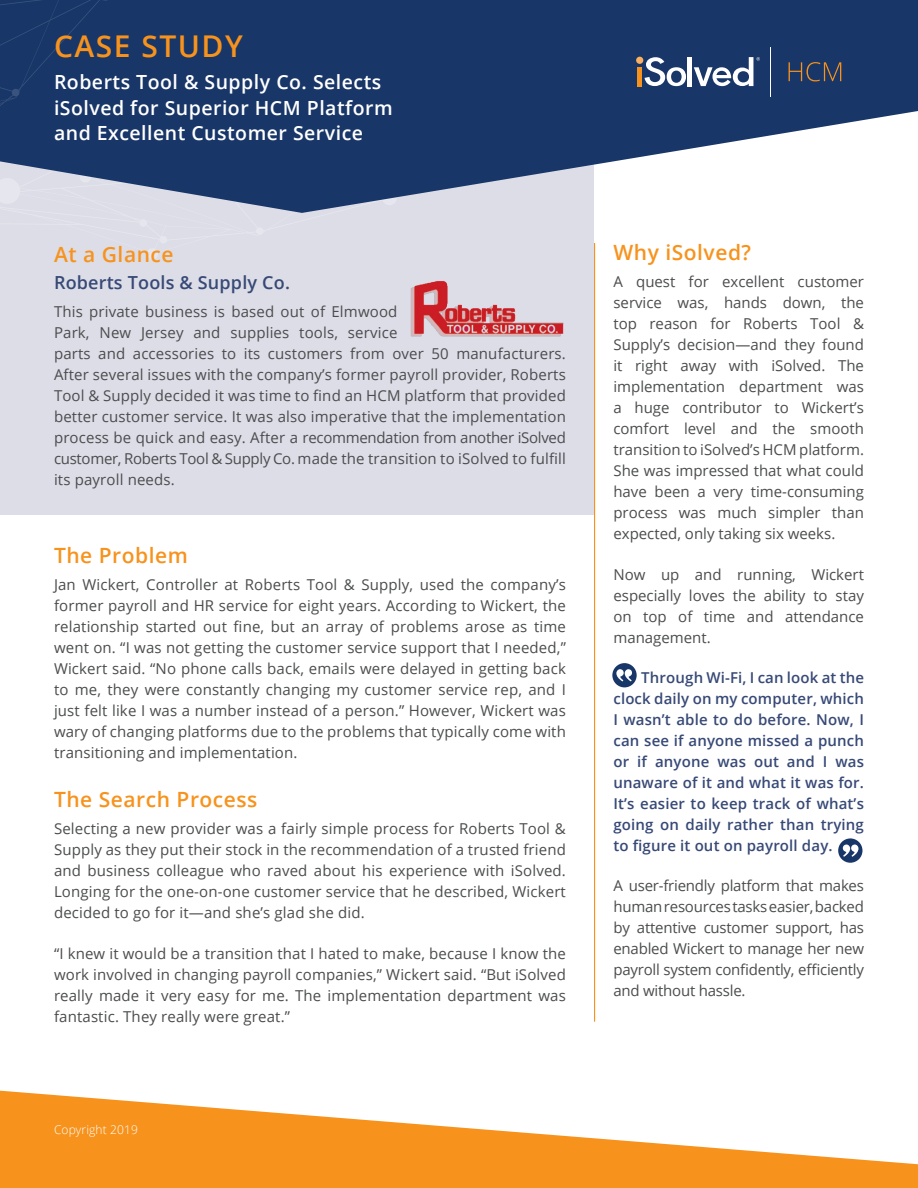
<style>
.page{position:relative;width:918px;height:1188px;background:#fff}
.page>*{position:absolute;margin:0;border:0;box-sizing:border-box;transform-origin:0 0}
.t1{font:600 30px "Open Sans";letter-spacing:.05em;color:#f7931d}
.t2{font:600 21px "Open Sans";letter-spacing:.025em;color:#f7931d}
.t3{font:600 19.5px/25.5px "Open Sans";letter-spacing:.025em;color:#fff}
.t4{font:600 18px "Open Sans";letter-spacing:.01em;color:#374976}
.t5{font:15px/21px "Open Sans";letter-spacing:.01em;color:#4b4c4d;text-align:justify}
.t6{font:600 15px/21px "Open Sans";letter-spacing:.01em;color:#374976;text-align:justify}
.t7{font:300 12px "Open Sans";letter-spacing:.01em;color:#fff}
</style>
<div class="page">
<div style="left:0;top:149px;width:594px;height:365px;background:#dcdde7"></div>
<svg style="left:0;top:1091px;width:918px;height:97px;fill:#f7931d"></svg>
<svg style="left:163px;top:0;width:755px;height:213px;fill:#183668"></svg>
<div style="left:114px;top:0;width:49px;height:190px;background:#183668"></div>
<svg style="left:0;top:0;width:114px;height:181px;background:#233f6f"></svg>
<hr style="left:594px;top:243px;width:1px;height:779px;background:#f7931d">
<svg style="left:838px;top:838px;width:24px;height:25px"></svg>
<svg style="left:612px;top:663px;width:25px;height:24px"></svg>
<hr style="left:771px;top:47px;width:1px;height:50px;background:#fff">
<svg style="left:645px;top:57px;width:41px;height:29px"></svg>
<hr style="left:688px;top:57px;width:4px;height:29px;background:#fff">
<hr style="left:638px;top:67px;width:4px;height:20px;background:#f7931d">
<div style="left:636px;top:57px;width:7px;height:7px;background:#fab05f;border-radius:50%"></div>
<svg style="left:694px;top:57px;width:66px;height:29px"></svg>
<svg style="left:789px;top:62px;width:52px;height:19px"></svg>
<img style="left:410px;top:281px;width:154px;height:56px">
<h1 class="t1" style="left:54px;top:25px;width:190px">CASE STUDY</h1>
<h3 class="t3" style="left:54px;top:69px;width:340px">Roberts Tool &amp; Supply Co. Selects iSolved for Superior HCM Platform and Excellent Customer Service</h3>
<h2 class="t2" style="left:54px;top:240px;width:121px">At a Glance</h2>
<p class="t4" style="left:54px;top:270px;width:237px">Roberts Tools &amp; Supply Co.</p>
<p class="t5" style="left:54px;top:300px;width:513px;text-align:left">This private business is based out of Elmwood<br>Park, New Jersey and supplies tools, service<br>parts and accessories to its customers from over 50 manufacturers.<br>After several issues with the company’s former payroll provider, Roberts Tool &amp; Supply decided it was time to find an HCM platform that provided better customer service. It was also imperative that the implementation process be quick and easy. After a recommendation from another iSolved customer, Roberts Tool &amp; Supply Co. made the transition to iSolved to fulfill its payroll needs.</p>
<h2 class="t2" style="left:54px;top:541px;width:135px">The Problem</h2>
<p class="t5" style="left:54px;top:574px;width:513px">Jan Wickert, Controller at Roberts Tool &amp; Supply, used the company’s former payroll and HR service for eight years. According to Wickert, the relationship started out fine, but an array of problems arose as time went on. “I was not getting the customer service support that I needed,” Wickert said. “No phone calls back, emails were delayed in getting back to me, they were constantly changing my customer service rep, and I just felt like I was a number instead of a person.” However, Wickert was wary of changing platforms due to the problems that typically come with transitioning and implementation.</p>
<h2 class="t2" style="left:54px;top:785px;width:205px">The Search Process</h2>
<p class="t5" style="left:54px;top:818px;width:513px">Selecting a new provider was a fairly simple process for Roberts Tool &amp; Supply as they put their stock in the recommendation of a trusted friend and business colleague who raved about his experience with iSolved.<br>Longing for the one-on-one customer service that he described, Wickert decided to go for it—and she’s glad she did.</p>
<p class="t5" style="left:54px;top:942px;width:513px">“I knew it would be a transition that I hated to make, because I know the work involved in changing payroll companies,” Wickert said. “But iSolved really made it very easy for me. The implementation department was fantastic. They really were great.”</p>
<p class="t7" style="left:54px;top:1121px;width:85px">Copyright 2019</p>
<h2 class="t2" style="left:613px;top:238px;width:139px">Why iSolved?</h2>
<p class="t5" style="left:613px;top:271px;width:252px">A quest for excellent customer service was, hands down, the top reason for Roberts Tool &amp; Supply’s decision—and they found it right away with iSolved. The implementation department was a huge contributor to Wickert’s comfort level and the smooth transition to iSolved’s HCM platform.<br>She was impressed that what could have been a very time-consuming process was much simpler than expected, only taking six weeks.</p>
<p class="t5" style="left:613px;top:563px;width:252px">Now up and running, Wickert especially loves the ability to stay on top of time and attendance management.</p>
<p class="t6" style="left:613px;top:667px;width:252px;text-indent:28px">Through Wi-Fi, I can look at the clock daily on my computer, which I wasn’t able to do before. Now, I can see if anyone missed a punch or if anyone was out and I was unaware of it and what it was for.<br>It’s easier to keep track of what’s going on daily rather than trying to figure it out on payroll day.</p>
<p class="t5" style="left:613px;top:875px;width:252px">A user-friendly platform that makes human resources tasks easier, backed by attentive customer support, has enabled Wickert to manage her new payroll system confidently, efficiently and without hassle.</p>
</div>
